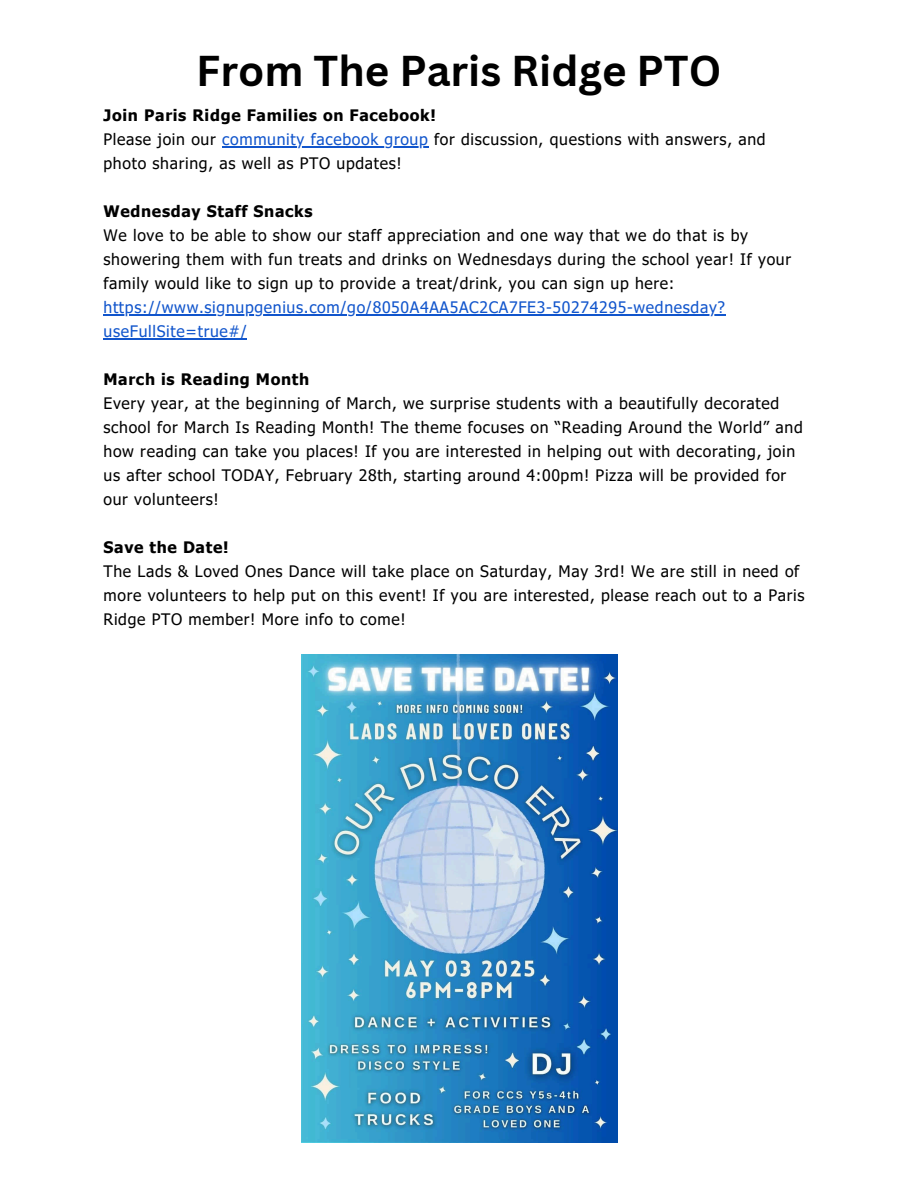
<style>
.page{position:relative;width:918px;height:1188px;background:#fff}
.page>*{position:absolute;margin:0;border:0;box-sizing:border-box;transform-origin:0 0}
.t1{font:700 42px "Canva Sans";color:#000}
.t2{font:15.9px/24px "Tahoma";letter-spacing:.045em;color:#000}
.t3{font:15.9px/24px "Tahoma";letter-spacing:.045em;color:#15c}
.t4{font:700 15.9px "Tahoma";letter-spacing:.045em;color:#000}
.s1{color:#15c}
.s2{font-weight:700}
</style>
<div class="page">
<img style="left:301px;top:654px;width:316px;height:488px">
<hr style="left:222px;top:146px;width:207px;height:1px;background:#15c">
<hr style="left:104px;top:314px;width:622px;height:1px;background:#15c">
<hr style="left:104px;top:338px;width:143px;height:1px;background:#15c">
<p class="t1" style="left:196px;top:41px;width:527px">From The Paris Ridge PTO</p>
<h1 class="t4" style="left:104px;top:105px;width:334px">Join Paris Ridge Families on Facebook!</h1>
<p class="t2" style="left:104px;top:127px;width:664px">Please join our <span class="s1">community facebook group</span> for discussion, questions with answers, and</p>
<p class="t2" style="left:104px;top:151px;width:300px">photo sharing, as well as PTO updates!</p>
<p class="t4" style="left:104px;top:201px;width:211px">Wednesday Staff Snacks</p>
<p class="t2" style="left:104px;top:223px;width:689px">We love to be able to show our staff appreciation and one way that we do that is by showering them with fun treats and drinks on Wednesdays during the school year! If your family would like to sign up to provide a treat/drink, you can sign up here:</p>
<p class="t3" style="left:104px;top:295px;width:623px">https://www.signupgenius.com/go/8050A4AA5AC2CA7FE3-50274295-wednesday? useFullSite=true#/</p>
<p class="t2" style="left:104px;top:366px;width:701px"><span class="s2">March is Reading Month<br></span>Every year, at the beginning of March, we surprise students with a beautifully decorated school for March Is Reading Month! The theme focuses on “Reading Around the World” and</p>
<p class="t2" style="left:104px;top:438px;width:693px">how reading can take you places! If you are interested in helping out with decorating, join us after school TODAY, February 28th, starting around 4:00pm! Pizza will be provided for our volunteers!</p>
<p class="t2" style="left:104px;top:534px;width:697px"><span class="s2">Save the Date!<br></span>The Lads &amp; Loved Ones Dance will take place on Saturday, May 3rd! We are still in need of</p>
<p class="t2" style="left:104px;top:582px;width:703px">more volunteers to help put on this event! If you are interested, please reach out to a Paris<br>Ridge PTO member! More info to come!</p>
</div>
